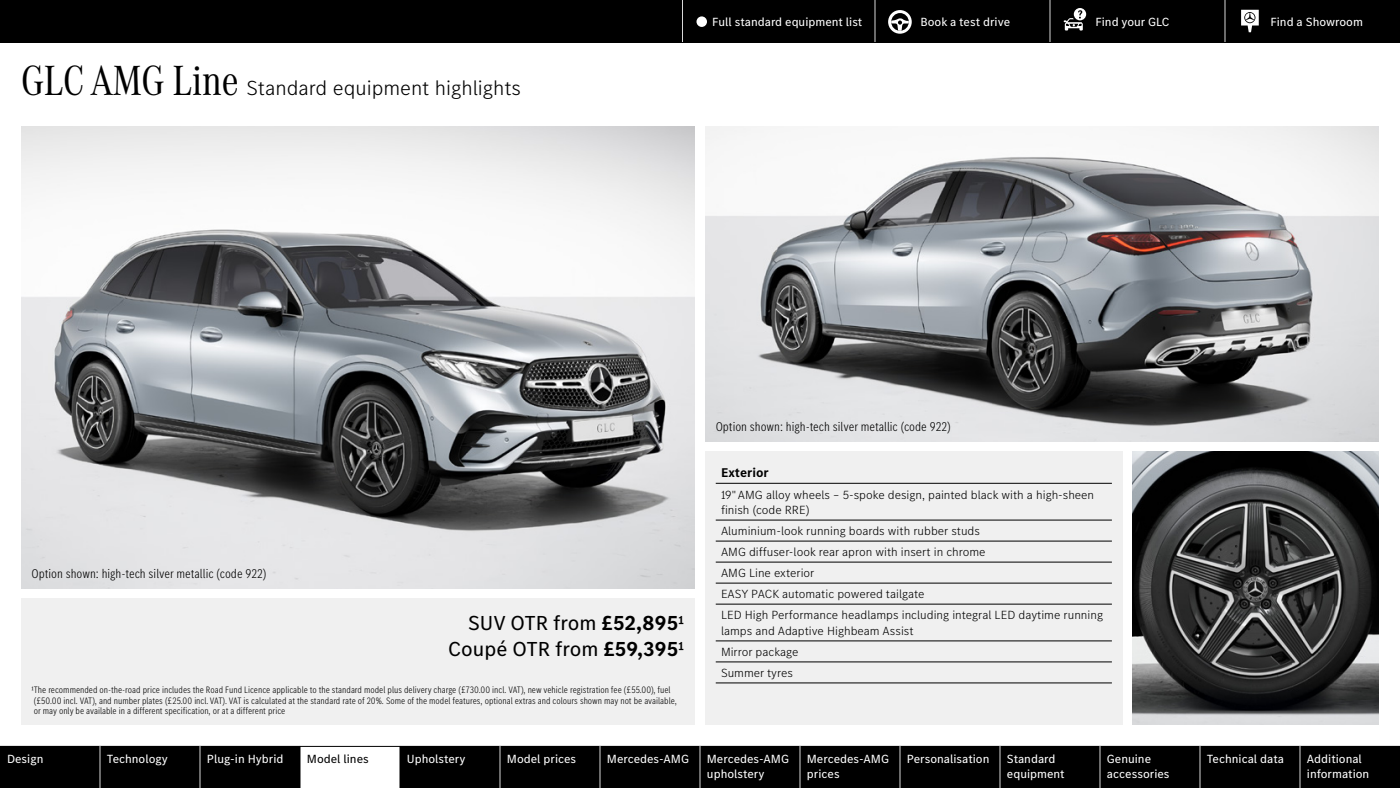
<style>
.page{position:relative;width:1400px;height:788px;background:#fff}
.page>*{position:absolute;margin:0;border:0;box-sizing:border-box;transform-origin:0 0}
.t1{font:21px/26.2px "MB Corpo S Text";color:#000;text-align:right}
.t2{font:300 21px "MB Corpo S Text";color:#000}
.t3{font:300 condensed 13.12px "MB Corpo S Text";color:#000}
.t4{font:700 13.12px "MB Corpo S Text";color:#000}
.t5{font:300 12.25px/21px "MB Corpo S Text";color:#000}
.t6{font:12.25px/14.7px "MB Corpo S Text";color:#fff}
.t7{font:12.25px "MB Corpo S Text";color:#000}
.t8{font:300 condensed 9.62px/10.5px "MB Corpo S Text";color:#000}
.s1{font-family:"MB Corpo A Title Cond";font-weight:400;font-size:43.75px}
.s2{font-weight:700}
</style>
<div class="page">
<img style="left:21px;top:126px;width:674px;height:462px">
<img style="left:705px;top:126px;width:674px;height:315px">
<img style="left:1133px;top:452px;width:246px;height:272px">
<div style="left:21px;top:598px;width:674px;height:126px;background:#f0f0f0"></div>
<div style="left:705px;top:452px;width:417px;height:272px;background:#f0f0f0"></div>
<hr style="left:716px;top:519px;width:396px;height:1px;background:#000">
<hr style="left:716px;top:540px;width:396px;height:1px;background:#000">
<hr style="left:716px;top:561px;width:396px;height:1px;background:#000">
<hr style="left:716px;top:582px;width:396px;height:1px;background:#000">
<hr style="left:716px;top:603px;width:396px;height:1px;background:#000">
<hr style="left:716px;top:640px;width:396px;height:1px;background:#000">
<hr style="left:716px;top:661px;width:396px;height:1px;background:#000">
<hr style="left:716px;top:682px;width:396px;height:1px;background:#000">
<hr style="left:716px;top:483px;width:396px;height:1px;background:#000">
<svg style="left:0;top:746px;width:1400px;height:42px;background:#121212"></svg>
<hr style="left:600px;top:746px;width:1px;height:42px;background:#d8d8d8">
<hr style="left:700px;top:746px;width:1px;height:42px;background:#d8d8d8">
<hr style="left:800px;top:746px;width:1px;height:42px;background:#d8d8d8">
<hr style="left:900px;top:746px;width:1px;height:42px;background:#d8d8d8">
<hr style="left:1100px;top:746px;width:1px;height:42px;background:#d8d8d8">
<hr style="left:1200px;top:746px;width:1px;height:42px;background:#d8d8d8">
<hr style="left:300px;top:746px;width:1px;height:42px;background:#000">
<hr style="left:400px;top:746px;width:1px;height:42px;background:#000">
<hr style="left:100px;top:746px;width:1px;height:42px;background:#d8d8d8">
<hr style="left:200px;top:746px;width:1px;height:42px;background:#d8d8d8">
<hr style="left:500px;top:746px;width:1px;height:42px;background:#d8d8d8">
<hr style="left:1000px;top:746px;width:1px;height:42px;background:#d8d8d8">
<hr style="left:1300px;top:746px;width:1px;height:42px;background:#d8d8d8">
<div style="left:0;top:0;width:1400px;height:42px;background:#000"></div>
<svg style="left:682px;top:0;width:577px;height:42px"></svg>
<h1 class="t2" style="left:21px;top:74px;width:502px"><span class="s1">GLC AMG Line</span> Standard equipment highlights</h1>
<p class="t6" style="left:712px;top:14px;width:152px">Full standard equipment list</p>
<p class="t6" style="left:920px;top:14px;width:91px">Book a test drive</p>
<p class="t6" style="left:1096px;top:14px;width:75px">Find your GLC</p>
<p class="t6" style="left:1271px;top:14px;width:94px">Find a Showroom</p>
<h2 class="t3" style="left:31px;top:564px;width:237px">Option shown: high-tech silver metallic (code 922)</h2>
<h1 class="t1" style="left:448px;top:609px;width:237px">SUV OTR from <span class="s2">£52,895</span>¹<br>Coupé OTR from <span class="s2">£59,395</span>¹</h1>
<p class="t8" style="left:32px;top:684px;width:647px">¹The recommended on-the-road price includes the Road Fund Licence applicable to the standard model plus delivery charge (£730.00 incl. VAT), new vehicle registration fee (£55.00), fuel (£50.00 incl. VAT), and number plates (£25.00 incl. VAT). VAT is calculated at the standard rate of 20%. Some of the model features, optional extras and colours shown may not be available, or may only be available in a different specification, or at a different price</p>
<h2 class="t3" style="left:716px;top:417px;width:237px">Option shown: high-tech silver metallic (code 922)</h2>
<h2 class="t4" style="left:721px;top:464px;width:49px">Exterior</h2>
<p class="t5" style="left:721px;top:486px;width:375px;line-height:15.8px">19"AMG alloy wheels – 5-spoke design, painted black with a high-sheen finish (code RRE)</p>
<p class="t5" style="left:721px;top:520px;width:384px">Aluminium-look running boards with rubber studs<br>AMG diffuser-look rear apron with insert in chrome<br>AMG Line exterior<br>EASY PACK automatic powered tailgate<br>LED High Performance headlamps including integral LED daytime running</p>
<p class="t5" style="left:721px;top:620px;width:194px">lamps and Adaptive Highbeam Assist<br>Mirror package<br>Summer tyres</p>
<p class="t6" style="left:7px;top:751px;width:38px">Design</p>
<p class="t6" style="left:107px;top:751px;width:62px">Technology</p>
<p class="t6" style="left:207px;top:751px;width:78px">Plug-in Hybrid</p>
<p class="t7" style="left:307px;top:750px;width:63px">Model lines</p>
<p class="t6" style="left:407px;top:751px;width:60px">Upholstery</p>
<p class="t6" style="left:507px;top:751px;width:71px">Model prices</p>
<p class="t6" style="left:607px;top:751px;width:84px">Mercedes-AMG</p>
<p class="t6" style="left:707px;top:751px;width:84px">Mercedes-AMG upholstery</p>
<p class="t6" style="left:807px;top:751px;width:84px">Mercedes-AMG prices</p>
<p class="t6" style="left:907px;top:751px;width:84px">Personalisation</p>
<p class="t6" style="left:1007px;top:751px;width:59px">Standard equipment</p>
<p class="t6" style="left:1107px;top:751px;width:64px">Genuine accessories</p>
<p class="t6" style="left:1207px;top:751px;width:79px">Technical data</p>
<p class="t6" style="left:1307px;top:751px;width:64px">Additional information</p>
</div>
